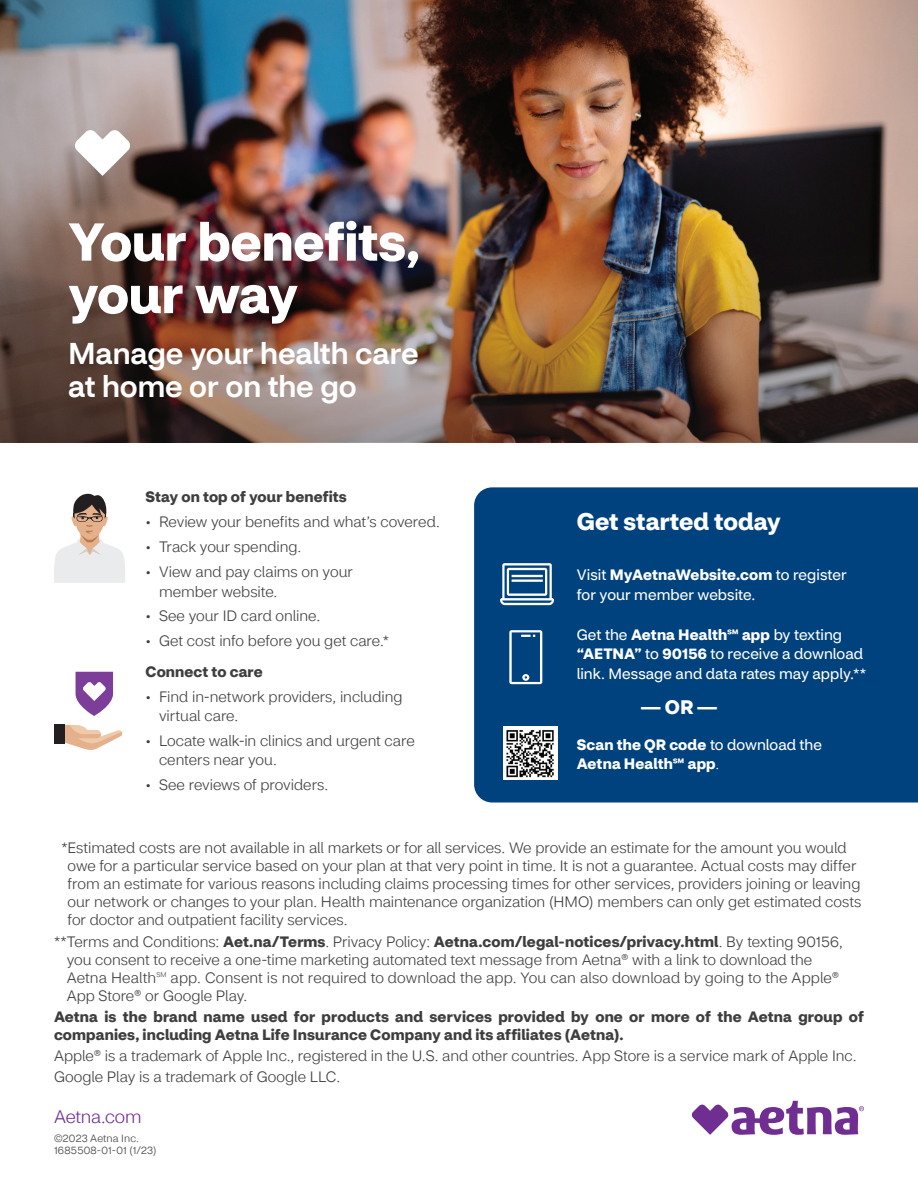
<style>
.page{position:relative;width:918px;height:1188px;background:#fff}
.page>*{position:absolute;margin:0;border:0;box-sizing:border-box;transform-origin:0 0}
.t1{font:700 52.5px/52.5px "CVS Health Sans";letter-spacing:-.005em;color:#fff}
.t2{font:500 30px/33px "CVS Health Sans";color:#fff}
.t3{font:700 24px "CVS Health Sans";color:#fff}
.t4{font:700 19.5px "CVS Health Sans";color:#fff}
.t5{font:300 18px "CVS Health Sans";letter-spacing:-.015em;color:#702d92}
.t6{font:300 15px/18px "CVS Health Sans";color:#3e3e3f}
.t7{font:700 15px/18px "CVS Health Sans";letter-spacing:.01em;color:#3e3e3f}
.t8{font:15px/19.5px "CVS Health Sans";color:#fff}
.t9{font:700 15px/19.5px "CVS Health Sans";letter-spacing:.01em;color:#fff}
.t10{font:300 10.5px "CVS Health Sans";letter-spacing:.015em;color:#3e3e3f}
.t11{font:300 6.75px "CVS Health Sans";color:#3e3e3f}
.s1{font-weight:700}
.s2{font-weight:400}
.s3{font-weight:300}
</style>
<div class="page">
<img style="left:0;top:0;width:918px;height:218px">
<img style="left:0;top:218px;width:918px;height:225px">
<svg style="left:75px;top:130px;width:55px;height:46px"></svg>
<svg style="left:54px;top:493px;width:71px;height:90px"></svg>
<svg style="left:76px;top:672px;width:37px;height:44px"></svg>
<svg style="left:64px;top:725px;width:58px;height:25px"></svg>
<div style="left:54px;top:724px;width:10px;height:20px;background:#231f20"></div>
<div style="left:474px;top:487px;width:444px;height:316px;background:#00427d"></div>
<img style="left:504px;top:727px;width:53px;height:53px">
<svg style="left:500px;top:563px;width:54px;height:42px"></svg>
<svg style="left:509px;top:630px;width:33px;height:54px"></svg>
<svg style="left:691px;top:1101px;width:173px;height:34px"></svg>
<h1 class="t1" style="left:68px;top:216px;width:354px">Your benefits, your way</h1>
<p class="t2" style="left:68px;top:337px;width:352px">Manage your health care at home or on the go</p>
<h2 class="t7" style="left:146px;top:488px;width:203px">Stay on top of your benefits</h2>
<p class="t6" style="left:146px;top:513px;width:296px">• Review your benefits and what’s covered.</p>
<p class="t6" style="left:146px;top:538px;width:157px">• Track your spending.</p>
<p class="t6" style="left:159px;top:562px;width:195px;line-height:19.5px;text-indent:-14px">• View and pay claims on your member website.</p>
<p class="t6" style="left:146px;top:607px;width:176px">• See your ID card online.</p>
<p class="t6" style="left:146px;top:632px;width:245px">• Get cost info before you get care.*</p>
<h2 class="t7" style="left:146px;top:662px;width:119px">Connect to care</h2>
<p class="t6" style="left:159px;top:687px;width:245px;line-height:19.5px;text-indent:-14px">• Find in-network providers, including virtual care.</p>
<p class="t6" style="left:159px;top:731px;width:257px;line-height:19.5px;text-indent:-14px">• Locate walk-in clinics and urgent care centers near you.</p>
<p class="t6" style="left:146px;top:776px;width:184px">• See reviews of providers.</p>
<h3 class="t3" style="left:577px;top:506px;width:206px">Get started today</h3>
<p class="t8" style="left:577px;top:565px;width:272px">Visit <span class="s1">MyAetnaWebsite.com</span> to register for your member website.</p>
<p class="t8" style="left:577px;top:625px;width:291px">Get the <span class="s1">Aetna Health℠ app</span> by texting <span class="s1">“AETNA”</span> to <span class="s1">90156</span> to receive a download link. Message and data rates may apply.**</p>
<p class="t4" style="left:641px;top:695px;width:77px">— OR —</p>
<p class="t9" style="left:577px;top:735px;width:247px">Scan the QR code <span class="s2">to download the<br></span>Aetna Health℠ app<span class="s3">.</span></p>
<p class="t6" style="left:68px;top:839px;width:795px;text-indent:-6px">*Estimated costs are not available in all markets or for all services. We provide an estimate for the amount you would owe for a particular service based on your plan at that very point in time. It is not a guarantee. Actual costs may differ from an estimate for various reasons including claims processing times for other services, providers joining or leaving our network or changes to your plan. Health maintenance organization (HMO) members can only get estimated costs for doctor and outpatient facility services.</p>
<p class="t6" style="left:67px;top:932px;width:778px;text-indent:-13px">**Terms and Conditions: <span class="s1">Aet.na/Terms</span>. Privacy Policy: <span class="s1">Aetna.com/legal-notices/privacy.html</span>. By texting 90156, you consent to receive a one-time marketing automated text message from Aetna® with a link to download the<br>Aetna Health</p>
<p class="t6" style="left:67px;top:968px;width:774px;text-indent:104px">app. Consent is not required to download the app. You can also download by going to the Apple®<br>App Store® or Google Play.</p>
<p class="t7" style="left:54px;top:1008px;width:811px">Aetna is the brand name used for products and services provided by one or more of the Aetna group of companies, including Aetna Life Insurance Company and its affiliates (Aetna).</p>
<p class="t6" style="left:54px;top:1045px;width:804px;line-height:21.3px">Apple® is a trademark of Apple Inc., registered in the U.S. and other countries. App Store is a service mark of Apple Inc.<br>Google Play is a trademark of Google LLC.</p>
<p class="t5" style="left:54px;top:1106px;width:89px">Aetna.com</p>
<p class="t10" style="left:54px;top:1132px;width:86px">©2023 Aetna Inc.</p>
<p class="t10" style="left:54px;top:1144px;width:104px">1685508-01-01 (1/23)</p>
<p class="t11" style="left:156px;top:970px;width:12px">SM</p>
</div>
